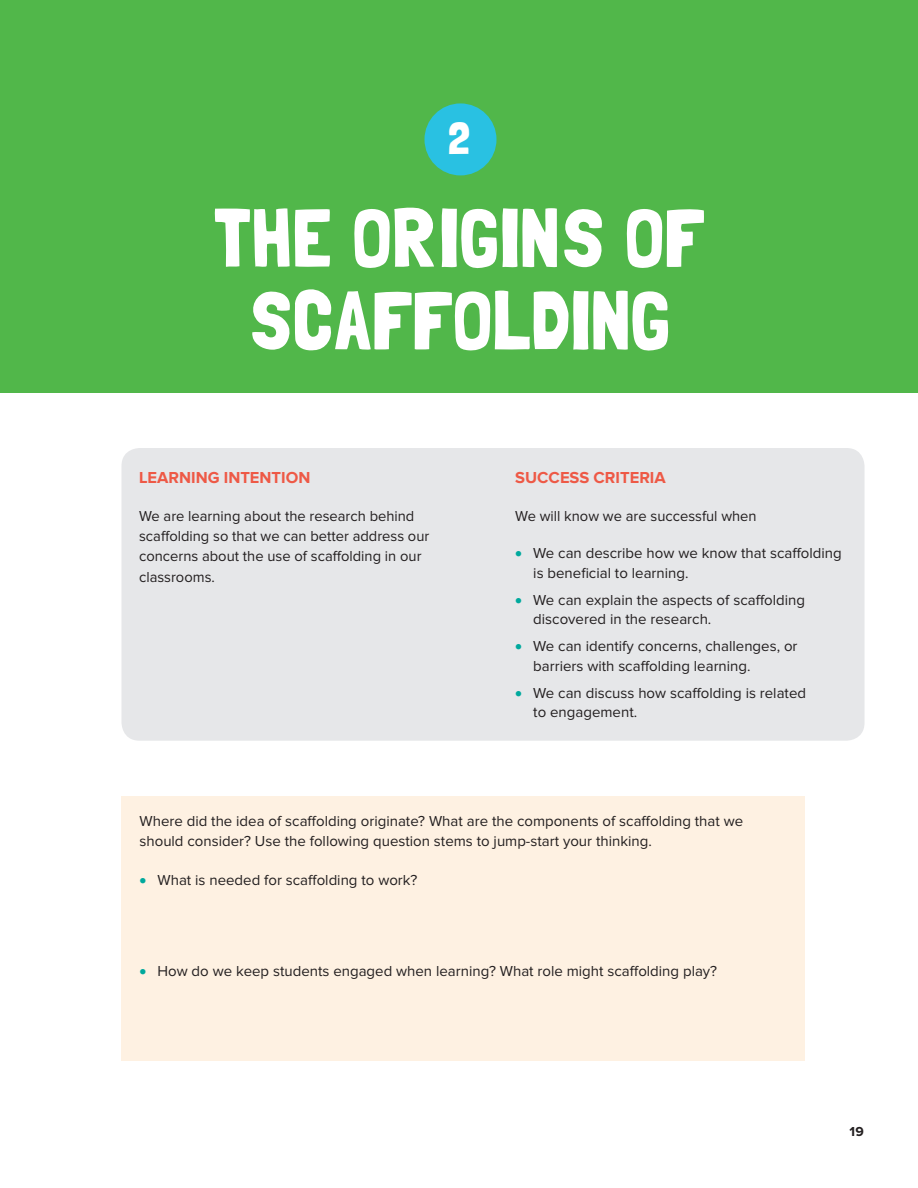
<style>
.page{position:relative;width:918px;height:1188px;background:#fff}
.page>*{position:absolute;margin:0;border:0;box-sizing:border-box;transform-origin:0 0}
.CH_TI{font:82.5px/82.5px "Londrina Solid";color:#fff;text-align:center}
.CH_NU{font:45px "Londrina Solid";color:#fff}
.SE2_H1{font:700 16.5px "Proxima Nova";color:#ee5946}
.BX1_TEXT{font:15px/19.5px "Proxima Nova";color:#231f20}
.SE2_TEXT{font:15px/20.2px "Proxima Nova";color:#231f20}
.TEXT{font:15px "Proxima Nova";color:#231f20}
.t1{font:700 13.5px "Proxima Nova";color:#231f20}
.s1{color:#00a99d}
</style>
<div class="page">
<div style="left:0;top:0;width:918px;height:393px;background:#51b74a"></div>
<div style="left:424px;top:103px;width:72px;height:72px;background:#29c1e2;border-radius:50%"></div>
<div style="left:122px;top:448px;width:743px;height:293px;background:#e6e7e9;border-radius:18px"></div>
<div style="left:122px;top:796px;width:684px;height:265px;background:#fef1e2"></div>
<p class="CH_NU" style="left:448px;top:112px;width:24px">2</p>
<p class="CH_TI" style="left:213px;top:195px;width:493px">THE ORIGINS OF<br>SCAFFOLDING</p>
<p class="SE2_H1" style="left:139px;top:470px;width:173px">LEARNING INTENTION</p>
<p class="SE2_TEXT" style="left:139px;top:506px;width:292px">We are learning about the research behind scaffolding so that we can better address our concerns about the use of scaffolding in our classrooms.</p>
<p class="SE2_H1" style="left:515px;top:470px;width:152px">SUCCESS CRITERIA</p>
<p class="TEXT" style="left:515px;top:509px;width:243px">We will know we are successful when</p>
<p class="BX1_TEXT" style="left:533px;top:544px;width:310px;text-indent:-18px"><span class="s1">•</span> We can describe how we know that scaffolding is beneficial to learning.</p>
<p class="BX1_TEXT" style="left:533px;top:591px;width:273px;text-indent:-18px"><span class="s1">•</span> We can explain the aspects of scaffolding discovered in the research.</p>
<p class="BX1_TEXT" style="left:533px;top:637px;width:266px;text-indent:-18px"><span class="s1">•</span> We can identify concerns, challenges, or barriers with scaffolding learning.</p>
<p class="BX1_TEXT" style="left:533px;top:684px;width:274px;text-indent:-18px"><span class="s1">•</span> We can discuss how scaffolding is related to engagement.</p>
<p class="BX1_TEXT" style="left:140px;top:812px;width:605px">Where did the idea of scaffolding originate? What are the components of scaffolding that we should consider? Use the following question stems to jump-start your thinking.</p>
<p class="BX1_TEXT" style="left:140px;top:870px;width:280px"><span class="s1">•</span> What is needed for scaffolding to work?</p>
<p class="BX1_TEXT" style="left:140px;top:962px;width:579px"><span class="s1">•</span> How do we keep students engaged when learning? What role might scaffolding play?</p>
<p class="t1" style="left:850px;top:1125px;width:16px">19</p>
</div>
